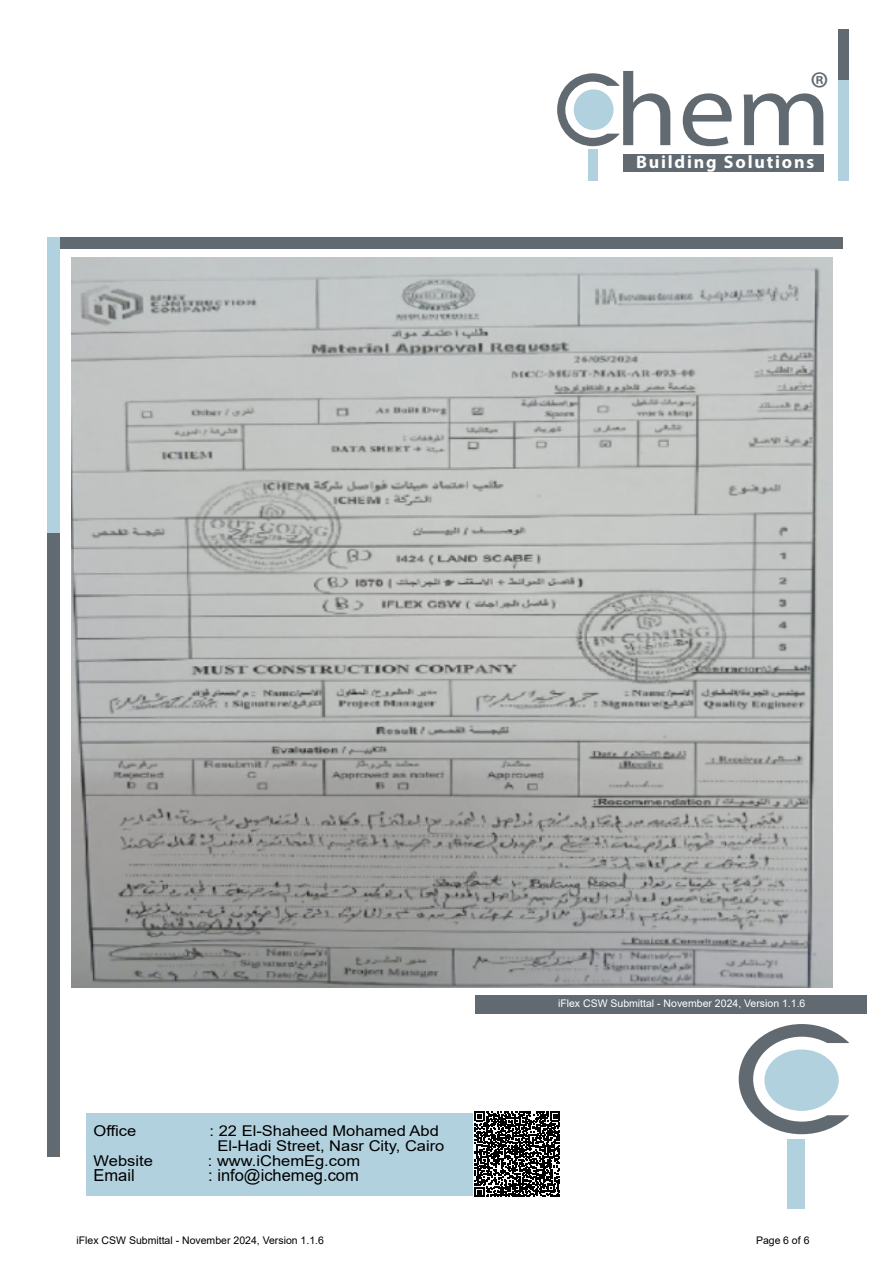
<style>
.page{position:relative;width:893px;height:1263px;background:#fff}
.page>*{position:absolute;margin:0;border:0;box-sizing:border-box;transform-origin:0 0}
.t1{font:46.35px "Myriad Pro";color:#606a70}
.t2{font:700 18px "Myriad Pro";letter-spacing:.1em;color:#fff}
.t3{font:16.5px "Arial";color:#000}
.t4{font:14.85px/15px "Arial";color:#000;text-align:center;scale:1.11 1}
.t5{font:10.5px "Arial";color:#000}
.t6{font:10.5px "Arial";color:#fff}
</style>
<div class="page">
<div style="left:60px;top:237px;width:783px;height:11px;background:#606a70"></div>
<div style="left:47px;top:237px;width:13px;height:296px;background:#b2d1de"></div>
<div style="left:47px;top:533px;width:13px;height:624px;background:#606a70"></div>
<img style="left:71px;top:257px;width:761px;height:731px">
<div style="left:838px;top:30px;width:10px;height:50px;background:#606a70"></div>
<div style="left:838px;top:80px;width:10px;height:100px;background:#b2d1df"></div>
<svg style="left:557px;top:71px;width:266px;height:75px"></svg>
<div style="left:588px;top:149px;width:9px;height:31px;background:#b2d1de"></div>
<div style="left:574px;top:89px;width:39px;height:41px;background:#b2d1de;border-radius:50%"></div>
<div style="left:623px;top:155px;width:200px;height:17px;background:#606a70"></div>
<div style="left:475px;top:995px;width:391px;height:19px;background:#606a70"></div>
<svg style="left:739px;top:1024px;width:110px;height:110px"></svg>
<div style="left:787px;top:1140px;width:17px;height:69px;background:#b2d1de"></div>
<div style="left:764px;top:1049px;width:75px;height:62px;background:#b2d1de;border-radius:50%"></div>
<div style="left:86px;top:1113px;width:386px;height:82px;background:#b2d1de"></div>
<svg style="left:475px;top:1111px;width:85px;height:86px"></svg>
<h1 class="t1" style="left:810px;top:60px;width:21px">®</h1>
<p class="t2" style="left:636px;top:150px;width:180px">Building Solutions</p>
<p class="t4" style="left:94px;top:1123px;width:40px">Office</p>
<p class="t4" style="left:210px;top:1123px;width:213px">: 22 El-Shaheed Mohamed Abd<br>El-Hadi Street, Nasr City, Cairo</p>
<p class="t4" style="left:94px;top:1153px;width:55px">Website</p>
<p class="t4" style="left:208px;top:1153px;width:139px">: www.iChemEg.com</p>
<p class="t3" style="left:94px;top:1164px;width:43px">Email</p>
<p class="t3" style="left:208px;top:1164px;width:152px">: info@ichemeg.com</p>
<p class="t6" style="left:558px;top:996px;width:249px">iFlex CSW Submittal - November 2024, Version 1.1.6</p>
<p class="t5" style="left:77px;top:1233px;width:249px">iFlex CSW Submittal - November 2024, Version 1.1.6</p>
<p class="t5" style="left:756px;top:1233px;width:55px">Page 6 of 6</p>
</div>
